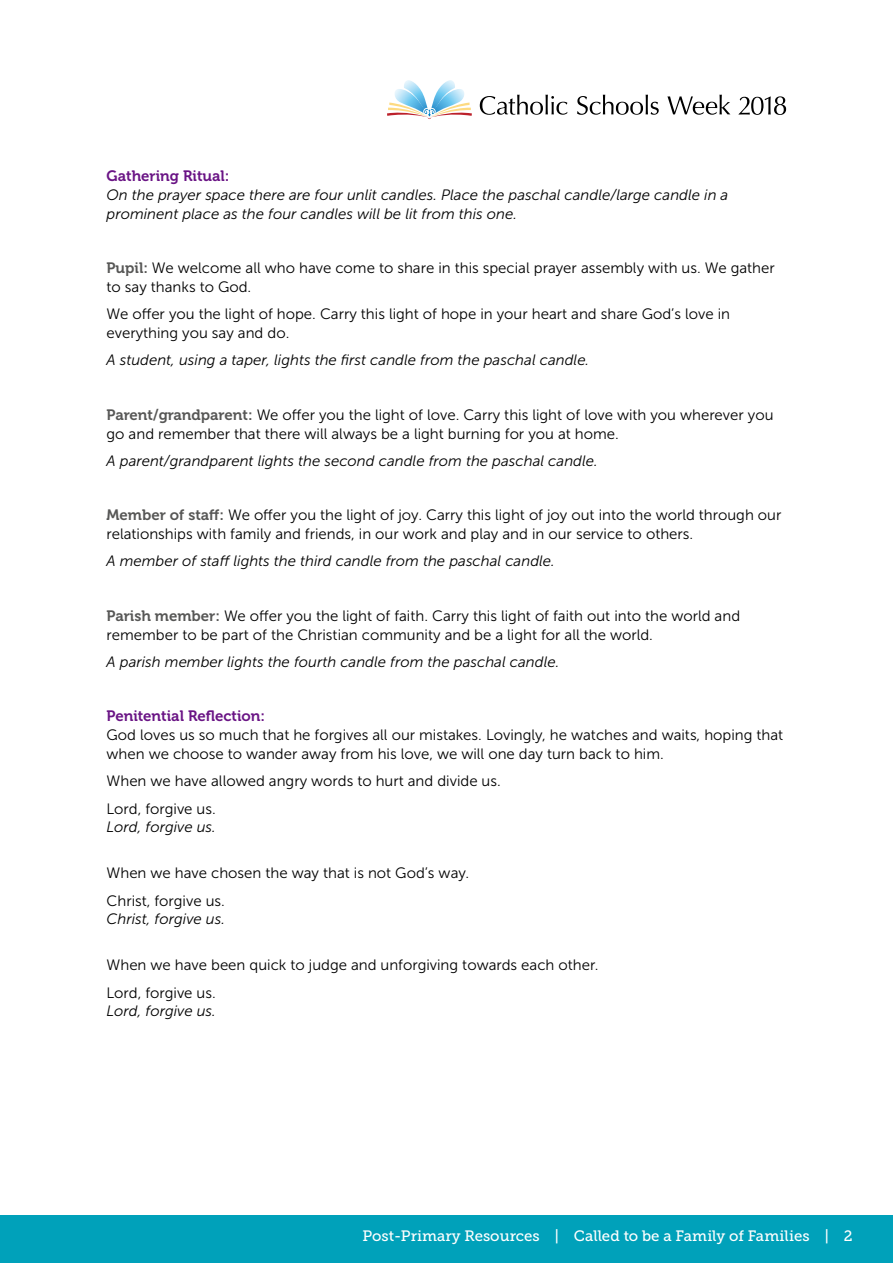
<style>
.page{position:relative;width:893px;height:1263px;background:#fff}
.page>*{position:absolute;margin:0;border:0;box-sizing:border-box;transform-origin:0 0}
.t1{font:15px/18.8px "Museo Sans 300";color:#000}
.t2{font:italic 15px/18.8px "Museo Sans 300";color:#000}
.t3{font:15px "Museo Slab 500";color:#fff}
.t4{font:15px "Museo 700";color:#6a1485}
.s1{font-family:"Museo 700";color:#575756}
</style>
<div class="page">
<div style="left:0;top:1215px;width:893px;height:48px;background:#00a1ba"></div>
<svg style="left:480px;top:95px;width:87px;height:20px"></svg>
<svg style="left:577px;top:95px;width:82px;height:20px"></svg>
<svg style="left:667px;top:95px;width:63px;height:20px"></svg>
<svg style="left:387px;top:80px;width:85px;height:39px"></svg>
<svg style="left:738px;top:96px;width:48px;height:19px"></svg>
<p class="t4" style="left:107px;top:168px;width:124px">Gathering Ritual:</p>
<p class="t2" style="left:107px;top:186px;width:623px">On the prayer space there are four unlit candles. Place the paschal candle/large candle in a prominent place as the four candles will be lit from this one.</p>
<p class="t1" style="left:107px;top:259px;width:670px"><span class="s1">Pupil:</span> We welcome all who have come to share in this special prayer assembly with us. We gather to say thanks to God.</p>
<p class="t1" style="left:107px;top:305px;width:625px">We offer you the light of hope. Carry this light of hope in your heart and share God’s love in everything you say and do.</p>
<p class="t2" style="left:107px;top:351px;width:484px">A student, using a taper, lights the first candle from the paschal candle.</p>
<p class="t1" style="left:107px;top:405px;width:668px"><span class="s1">Parent/grandparent:</span> We offer you the light of love. Carry this light of love with you wherever you go and remember that there will always be a light burning for you at home.</p>
<p class="t2" style="left:107px;top:451px;width:493px">A parent/grandparent lights the second candle from the paschal candle.</p>
<p class="t1" style="left:107px;top:506px;width:676px"><span class="s1">Member of staff:</span> We offer you the light of joy. Carry this light of joy out into the world through our relationships with family and friends, in our work and play and in our service to others.</p>
<p class="t2" style="left:107px;top:552px;width:450px">A member of staff lights the third candle from the paschal candle.</p>
<p class="t1" style="left:107px;top:606px;width:635px"><span class="s1">Parish member:</span> We offer you the light of faith. Carry this light of faith out into the world and remember to be part of the Christian community and be a light for all the world.</p>
<p class="t2" style="left:107px;top:652px;width:454px">A parish member lights the fourth candle from the paschal candle.</p>
<p class="t4" style="left:107px;top:708px;width:160px">Penitential Reflection:</p>
<p class="t1" style="left:107px;top:726px;width:678px">God loves us so much that he forgives all our mistakes. Lovingly, he watches and waits, hoping that when we choose to wander away from his love, we will one day turn back to him.</p>
<p class="t1" style="left:107px;top:767px;width:396px;line-height:27.3px">When we have allowed angry words to hurt and divide us.<br>Lord, forgive us.</p>
<p class="t2" style="left:107px;top:818px;width:111px">Lord, forgive us.</p>
<p class="t1" style="left:107px;top:859px;width:364px;line-height:27.3px">When we have chosen the way that is not God’s way.<br>Christ, forgive us.</p>
<p class="t2" style="left:107px;top:910px;width:120px">Christ, forgive us.</p>
<p class="t1" style="left:107px;top:951px;width:494px;line-height:27.3px">When we have been quick to judge and unforgiving towards each other.<br>Lord, forgive us.</p>
<p class="t2" style="left:107px;top:1002px;width:111px">Lord, forgive us.</p>
<p class="t3" style="left:362px;top:1227px;width:492px">Post-Primary Resources | Called to be a Family of Families | 2</p>
</div>
